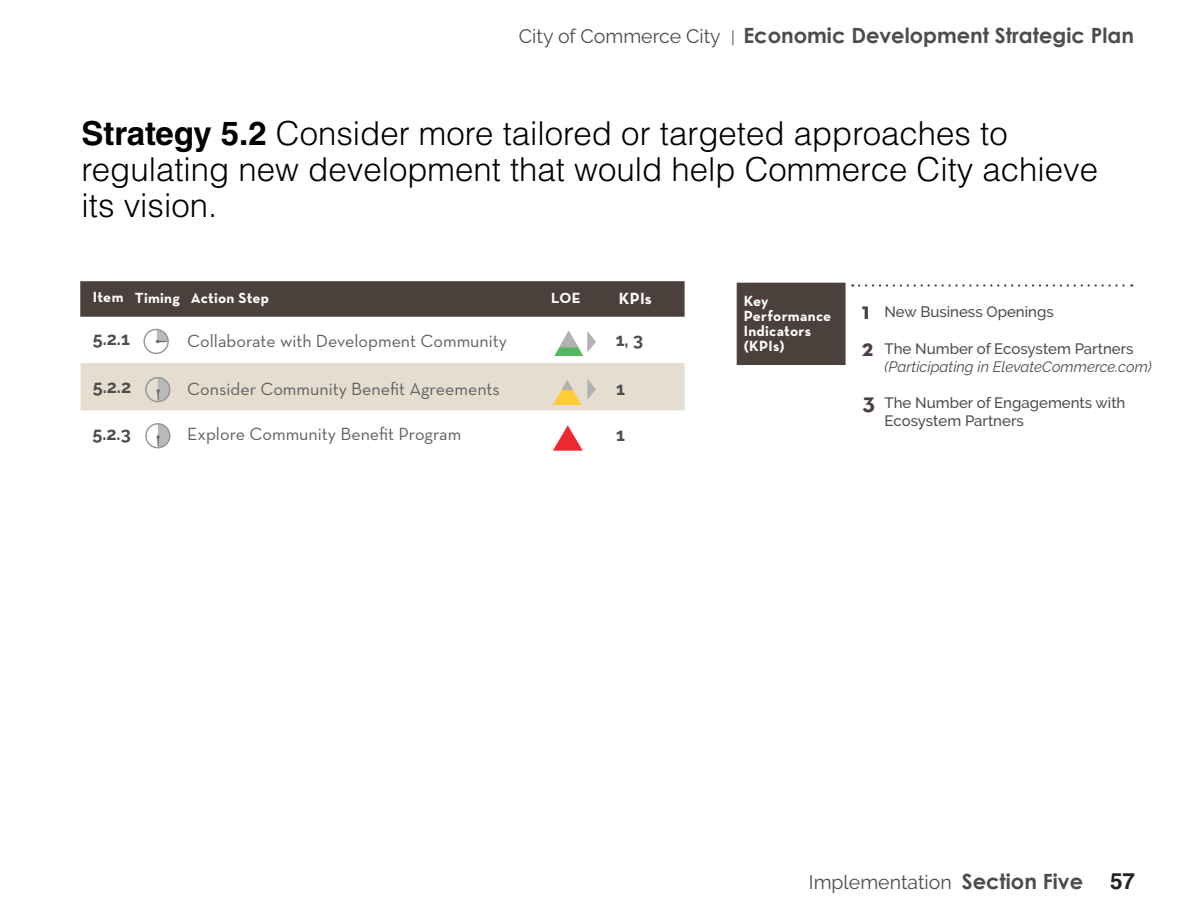
<style>
.page{position:relative;width:1188px;height:918px;background:#fff}
.page>*{position:absolute;margin:0;border:0;box-sizing:border-box;transform-origin:0 0}
.Strategies{font:300 33px/36px "Helvetica LT Std";color:#000}
.Heading_1{font:700 24px "Neutra Text";color:#4c403d}
.t1{font:700 22.5px "Helvetica LT Std";color:#231f20}
.t2{font:700 21px "Century Gothic";color:#4b4c4d}
.t3{font:19.5px "Raleway";color:#4b4c4d}
.t4{font:18px "Neutra Text";color:#606063}
.t5{font:700 18px "Raleway";color:#4b4c4d}
.Heading_1-2{font:700 16.5px "Neutra Text";color:#fff}
.t6{font:italic 15px/18px "Raleway";color:#4b4c4d}
.t7{font:500 15px/18px "Raleway";color:#4b4c4d}
.Heading_1-3{font:700 15px/15px "Neutra Text";letter-spacing:.02em;color:#fff}
.s1{font-family:"Raleway";font-weight:400;font-size:19.5px}
.s2{font-family:"Raleway";font-weight:400;font-size:16.5px}
.s3{font-weight:700}
.s4{font-weight:500;font-style:normal}
.s5{font-family:"Century Gothic";font-weight:700;font-size:21px}
</style>
<div class="page">
<div style="left:80px;top:281px;width:605px;height:36px;background:#4c403d;border:2px solid #4c403d"></div>
<div style="left:81px;top:363px;width:604px;height:47px;background:#e5ded0"></div>
<div style="left:143px;top:329px;width:26px;height:25px;border:1px solid #939598;border-radius:50%"></div>
<svg style="left:156px;top:330px;width:13px;height:13px"></svg>
<svg style="left:553px;top:379px;width:43px;height:26px"></svg>
<div style="left:145px;top:423px;width:26px;height:25px;border:1px solid #939598;border-radius:50%"></div>
<svg style="left:156px;top:424px;width:14px;height:24px"></svg>
<svg style="left:554px;top:331px;width:42px;height:25px"></svg>
<div style="left:145px;top:377px;width:26px;height:25px;border:1px solid #939598;border-radius:50%"></div>
<svg style="left:156px;top:378px;width:14px;height:24px"></svg>
<svg style="left:553px;top:425px;width:30px;height:26px"></svg>
<div style="left:737px;top:283px;width:109px;height:82px;background:#4c403d"></div>
<svg style="left:859px;top:284px;width:273px;height:3px"></svg>
<p class="t2" style="left:519px;top:20px;width:617px"><span class="s1">City of Commerce City</span> <span class="s2">|</span> Economic Development Strategic Plan</p>
<p class="Strategies" style="left:82px;top:115px;width:1018px"><span class="s3">Strategy 5.2</span> Consider more tailored or targeted approaches to regulating new development that would help Commerce City achieve its vision.</p>
<p class="Heading_1-3" style="left:93px;top:289px;width:32px">Item</p>
<p class="Heading_1-3" style="left:744px;top:293px;width:89px">Key<br>Performance<br>Indicators (KPIs)</p>
<p class="t7" style="left:885px;top:302px;width:171px">New Business Openings</p>
<p class="Heading_1-3" style="left:135px;top:290px;width:46px">Timing</p>
<p class="Heading_1-3" style="left:191px;top:290px;width:80px">Action Step</p>
<p class="Heading_1-3" style="left:551px;top:290px;width:31px">LOE</p>
<p class="Heading_1-2" style="left:619px;top:288px;width:35px">KPIs</p>
<p class="t5" style="left:616px;top:329px;width:29px">1, 3</p>
<p class="t5" style="left:616px;top:378px;width:10px">1</p>
<p class="Heading_1" style="left:862px;top:296px;width:9px">1</p>
<p class="Heading_1" style="left:862px;top:332px;width:13px">2</p>
<p class="t4" style="left:187px;top:330px;width:321px">Collaborate with Development Community</p>
<p class="t4" style="left:187px;top:378px;width:314px">Consider Community Benefit Agreements</p>
<p class="t5" style="left:93px;top:328px;width:39px">5.2.1</p>
<p class="t5" style="left:93px;top:376px;width:40px">5.2.2</p>
<p class="t5" style="left:92px;top:424px;width:40px">5.2.3</p>
<p class="t6" style="left:885px;top:340px;width:269px"><span class="s4">The Number of Ecosystem Partners </span>(Participating in ElevateCommerce.com)</p>
<p class="t7" style="left:885px;top:393px;width:242px">The Number of Engagements with<br>Ecosystem Partners</p>
<p class="Heading_1" style="left:862px;top:387px;width:14px">3</p>
<p class="t4" style="left:187px;top:423px;width:276px">Explore Community Benefit Program</p>
<p class="t5" style="left:616px;top:425px;width:10px">1</p>
<p class="t3" style="left:809px;top:870px;width:276px">Implementation <span class="s5">Section Five</span></p>
<p class="t1" style="left:1110px;top:868px;width:27px">57</p>
</div>
